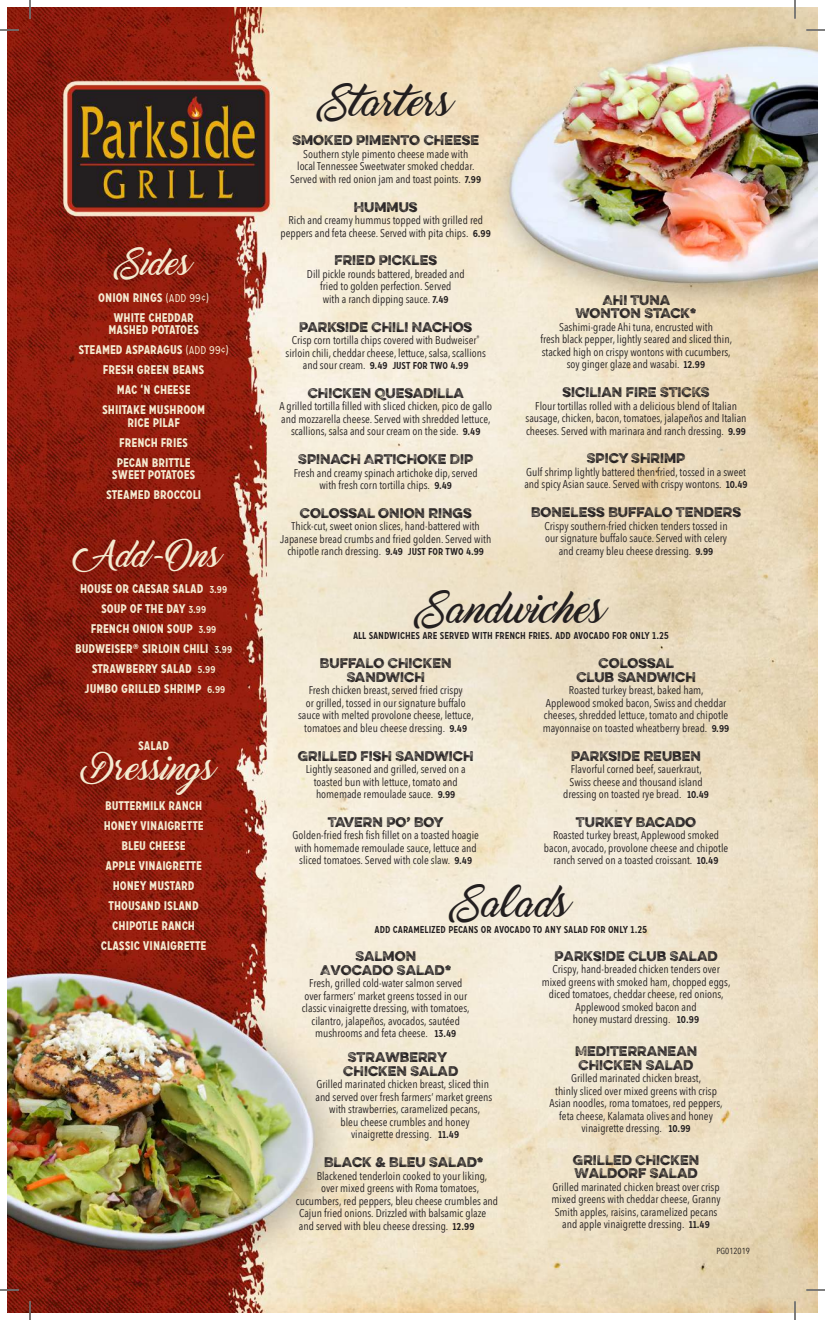
<style>
.page{position:relative;width:825px;height:1320px;background:#fff}
.page>*{position:absolute;margin:0;border:0;box-sizing:border-box;transform-origin:0 0}
.t1{font:32.5px "Marguerite";color:#231f20}
.t2{font:27.5px "Marguerite";color:#f4ebd1}
.t3{font:700 12.5px/20px "Carrosserie";color:#f4ebd1;text-align:center}
.t4{font:300 12.5px/13.8px "Eveleth";color:#231f20;text-align:center}
.t5{font:11.25px/12.5px "Avenir Next Condensed";color:#231f20;text-align:center}
.t6{font:500 10px "Carrosserie";color:#231f20}
.t7{font:8.75px "Avenir Next Condensed";color:#231f20}
.s1{font-weight:300;font-size:11.25px}
.s2{font-weight:500;font-size:10px}
.s3{font-family:"Carrosserie";font-weight:500;font-size:10px}
.s4{font-family:"Avenir Next Condensed";font-weight:400;font-size:11.25px}
</style>
<div class="page">
<img style="left:8px;top:8px;width:810px;height:1304px">
<svg style="left:0;top:29px;width:19px;height:2px"></svg>
<svg style="left:806px;top:29px;width:19px;height:2px"></svg>
<svg style="left:0;top:1289px;width:19px;height:2px"></svg>
<svg style="left:806px;top:1289px;width:19px;height:2px"></svg>
<svg style="left:29px;top:0;width:2px;height:19px"></svg>
<svg style="left:29px;top:1301px;width:2px;height:19px"></svg>
<svg style="left:794px;top:0;width:2px;height:19px"></svg>
<svg style="left:794px;top:1301px;width:2px;height:19px"></svg>
<h2 class="t2" style="left:118px;top:250px;width:73px">Sides</h2>
<p class="t3" style="left:98px;top:287px;width:112px">ONION RINGS <span class="s1">(Add 99¢)<br></span>WHITE CHEDDAR</p>
<p class="t3" style="left:78px;top:320px;width:152px">MASHED POTATOES<br>STEAMED ASPARAGUS <span class="s1">(Add 99¢)<br></span>FRESH GREEN BEANS<br>MAC ‘N CHEESE<br>SHIITAKE MUSHROOM</p>
<p class="t3" style="left:117px;top:412px;width:75px">RICE PILAF<br>FRENCH FRIES<br>PECAN BRITTLE</p>
<p class="t3" style="left:106px;top:465px;width:97px">SWEET POTATOES<br>STEAMED BROCCOLI</p>
<h2 class="t2" style="left:88px;top:541px;width:133px">Add-Ons</h2>
<p class="t3" style="left:75px;top:579px;width:159px">HOUSE OR CAESAR SALAD <span class="s2">3.99<br></span>SOUP OF THE DAY <span class="s2">3.99<br></span>FRENCH ONION SOUP <span class="s2">3.99<br></span>BUDWEISER<sup>®</sup> SIRLOIN CHILI <span class="s2">3.99<br></span>STRAWBERRY SALAD <span class="s2">5.99<br></span>JUMBO GRILLED SHRIMP <span class="s2">6.99</span></p>
<p class="t3" style="left:138px;top:735px;width:32px">SALAD</p>
<h2 class="t2" style="left:94px;top:754px;width:123px">Dressings</h2>
<p class="t3" style="left:101px;top:795px;width:107px">BUTTERMILK RANCH<br>HONEY VINAIGRETTE<br>BLEU CHEESE<br>APPLE VINAIGRETTE<br>HONEY MUSTARD<br>THOUSAND ISLAND<br>CHIPOTLE RANCH<br>CLASSIC VINAIGRETTE</p>
<h1 class="t1" style="left:322px;top:85px;width:130px">Starters</h1>
<p class="t4" style="left:292px;top:133px;width:188px">SMOKED PIMENTO CHEESE</p>
<p class="t5" style="left:290px;top:147px;width:192px">Southern style pimento cheese made with<br>local Tennessee Sweetwater smoked cheddar.<br>Served with red onion jam and toast points. <span class="s3">7.99</span></p>
<p class="t4" style="left:354px;top:199px;width:65px">HUMMUS</p>
<p class="t5" style="left:281px;top:213px;width:212px">Rich and creamy hummus topped with grilled red peppers and feta cheese. Served with pita chips. <span class="s3">6.99</span></p>
<p class="t4" style="left:334px;top:253px;width:104px">FRIED PICKLES</p>
<p class="t5" style="left:307px;top:267px;width:159px">Dill pickle rounds battered, breaded and fried to golden perfection. Served<br>with a ranch dipping sauce. <span class="s3">7.49</span></p>
<p class="t4" style="left:299px;top:319px;width:175px">PARKSIDE CHILI NACHOS</p>
<p class="t5" style="left:286px;top:333px;width:202px">Crisp corn tortilla chips covered with Budweiser<sup>® </sup>sirloin chili, cheddar cheese, lettuce, salsa, scallions</p>
<p class="t6" style="left:303px;top:359px;width:167px"><span class="s4">and sour cream.</span> 9.49 JUST FOR TWO 4.99</p>
<p class="t4" style="left:308px;top:386px;width:158px">CHICKEN QUESADILLA</p>
<p class="t5" style="left:279px;top:400px;width:214px">A grilled tortilla filled with sliced chicken, pico de gallo and mozzarella cheese. Served with shredded lettuce, scallions, salsa and sour cream on the side. <span class="s3">9.49</span></p>
<p class="t4" style="left:298px;top:452px;width:176px">SPINACH ARTICHOKE DIP</p>
<p class="t5" style="left:294px;top:466px;width:186px">Fresh and creamy spinach artichoke dip, served with fresh corn tortilla chips. <span class="s3">9.49</span></p>
<p class="t4" style="left:300px;top:506px;width:173px">COLOSSAL ONION RINGS</p>
<p class="t5" style="left:280px;top:520px;width:213px">Thick-cut, sweet onion slices, hand-battered with<br>Japanese bread crumbs and fried golden. Served with chipotle ranch dressing. <span class="s3">9.49 JUST FOR TWO 4.99</span></p>
<p class="t4" style="left:575px;top:293px;width:123px">AHI TUNA<br>WONTON STACK*</p>
<p class="t5" style="left:540px;top:320px;width:193px">Sashimi-grade Ahi tuna, encrusted with<br>fresh black pepper, lightly seared and sliced thin, stacked high on crispy wontons with cucumbers, soy ginger glaze and wasabi. <span class="s3">12.99</span></p>
<p class="t4" style="left:563px;top:385px;width:149px">SICILIAN FIRE STICKS</p>
<p class="t5" style="left:526px;top:399px;width:223px">Flour tortillas rolled with a delicious blend of Italian sausage, chicken, bacon, tomatoes, jalapeños and Italian cheeses. Served with marinara and ranch dressing. <span class="s3">9.99</span></p>
<p class="t4" style="left:587px;top:451px;width:100px">SPICY SHRIMP</p>
<p class="t5" style="left:524px;top:465px;width:225px;text-align:left">Gulf shrimp lightly battered then fried, tossed in a sweet and spicy Asian sauce. Served with crispy wontons. <span class="s3">10.49</span></p>
<p class="t4" style="left:531px;top:505px;width:212px">BONELESS BUFFALO TENDERS</p>
<p class="t5" style="left:544px;top:519px;width:185px">Crispy southern-fried chicken tenders tossed in our signature buffalo sauce. Served with celery and creamy bleu cheese dressing. <span class="s3">9.99</span></p>
<h1 class="t1" style="left:419px;top:592px;width:185px">Sandwiches</h1>
<p class="t6" style="left:353px;top:629px;width:317px">ALL SANDWICHES ARE SERVED WITH FRENCH FRIES. ADD AVOCADO FOR ONLY 1.25</p>
<p class="t4" style="left:320px;top:656px;width:133px">BUFFALO CHICKEN<br>SANDWICH</p>
<p class="t5" style="left:298px;top:684px;width:177px">Fresh chicken breast, served fried crispy<br>or grilled, tossed in our signature buffalo sauce with melted provolone cheese, lettuce, tomatoes and bleu cheese dressing. <span class="s3">9.49</span></p>
<p class="t4" style="left:298px;top:748px;width:177px">GRILLED FISH SANDWICH</p>
<p class="t5" style="left:306px;top:762px;width:161px">Lightly seasoned and grilled, served on a toasted bun with lettuce, tomato and homemade remoulade sauce. <span class="s3">9.99</span></p>
<p class="t4" style="left:328px;top:815px;width:117px">TAVERN PO’ BOY</p>
<p class="t5" style="left:293px;top:829px;width:188px">Golden-fried fresh fish fillet on a toasted hoagie with homemade remoulade sauce, lettuce and sliced tomatoes. Served with cole slaw. <span class="s3">9.49</span></p>
<p class="t4" style="left:576px;top:656px;width:121px">COLOSSAL<br>CLUB SANDWICH</p>
<p class="t5" style="left:543px;top:684px;width:188px">Roasted turkey breast, baked ham,<br>Applewood smoked bacon, Swiss and cheddar cheeses, shredded lettuce, tomato and chipotle mayonnaise on toasted wheatberry bread. <span class="s3">9.99</span></p>
<p class="t4" style="left:571px;top:748px;width:131px">PARKSIDE REUBEN</p>
<p class="t5" style="left:563px;top:762px;width:147px">Flavorful corned beef, sauerkraut,<br>Swiss cheese and thousand island dressing on toasted rye bread. <span class="s3">10.49</span></p>
<p class="t4" style="left:576px;top:815px;width:122px">TURKEY BACADO</p>
<p class="t5" style="left:544px;top:829px;width:186px">Roasted turkey breast, Applewood smoked bacon, avocado, provolone cheese and chipotle ranch served on a toasted croissant. <span class="s3">10.49</span></p>
<h1 class="t1" style="left:454px;top:887px;width:115px">Salads</h1>
<p class="t6" style="left:375px;top:923px;width:274px">ADD CARAMELIZED PECANS OR AVOCADO TO ANY SALAD FOR ONLY 1.25</p>
<p class="t4" style="left:320px;top:949px;width:133px">SALMON<br>AVOCADO SALAD*</p>
<p class="t5" style="left:302px;top:976px;width:169px">Fresh, grilled cold-water salmon served over farmers’ market greens tossed in our classic vinaigrette dressing, with tomatoes, cilantro, jalapeños, avocados, sautéed mushrooms and feta cheese. <span class="s3">13.49</span></p>
<p class="t4" style="left:343px;top:1050px;width:116px">STRAWBERRY<br>CHICKEN SALAD</p>
<p class="t5" style="left:315px;top:1078px;width:178px">Grilled marinated chicken breast, sliced thin and served over fresh farmers’ market greens with strawberries, caramelized pecans,<br>bleu cheese crumbles and honey<br>vinaigrette dressing. <span class="s3">11.49</span></p>
<p class="t4" style="left:324px;top:1155px;width:161px">BLACK &amp; BLEU SALAD*</p>
<p class="t5" style="left:317px;top:1169px;width:172px">Blackened tenderloin cooked to your liking,</p>
<p class="t5" style="left:321px;top:1181px;width:160px">over mixed greens with Roma tomatoes,</p>
<p class="t5" style="left:296px;top:1194px;width:204px">cucumbers, red peppers, bleu cheese crumbles and</p>
<p class="t5" style="left:299px;top:1206px;width:189px">Cajun fried onions. Drizzled with balsamic glaze</p>
<p class="t5" style="left:299px;top:1219px;width:177px">and served with bleu cheese dressing. <span class="s3">12.99</span></p>
<p class="t4" style="left:555px;top:949px;width:165px">PARKSIDE CLUB SALAD</p>
<p class="t5" style="left:542px;top:963px;width:190px">Crispy, hand-breaded chicken tenders over mixed greens with smoked ham, chopped eggs, diced tomatoes, cheddar cheese, red onions, Applewood smoked bacon and<br>honey mustard dressing. <span class="s3">10.99</span></p>
<p class="t4" style="left:575px;top:1044px;width:124px;text-align:left">MEDITERRANEAN<br>CHICKEN SALAD</p>
<p class="t5" style="left:550px;top:1071px;width:175px">Grilled marinated chicken breast,<br>thinly sliced over mixed greens with crisp Asian noodles, roma tomatoes, red peppers, feta cheese, Kalamata olives and honey vinaigrette dressing. <span class="s3">10.99</span></p>
<p class="t4" style="left:573px;top:1152px;width:128px;text-align:left">GRILLED CHICKEN<br>WALDORF SALAD</p>
<p class="t5" style="left:552px;top:1180px;width:171px">Grilled marinated chicken breast over crisp mixed greens with cheddar cheese, Granny Smith apples, raisins, caramelized pecans and apple vinaigrette dressing. <span class="s3">11.49</span></p>
<p class="t7" style="left:717px;top:1244px;width:35px">PG012019</p>
</div>
